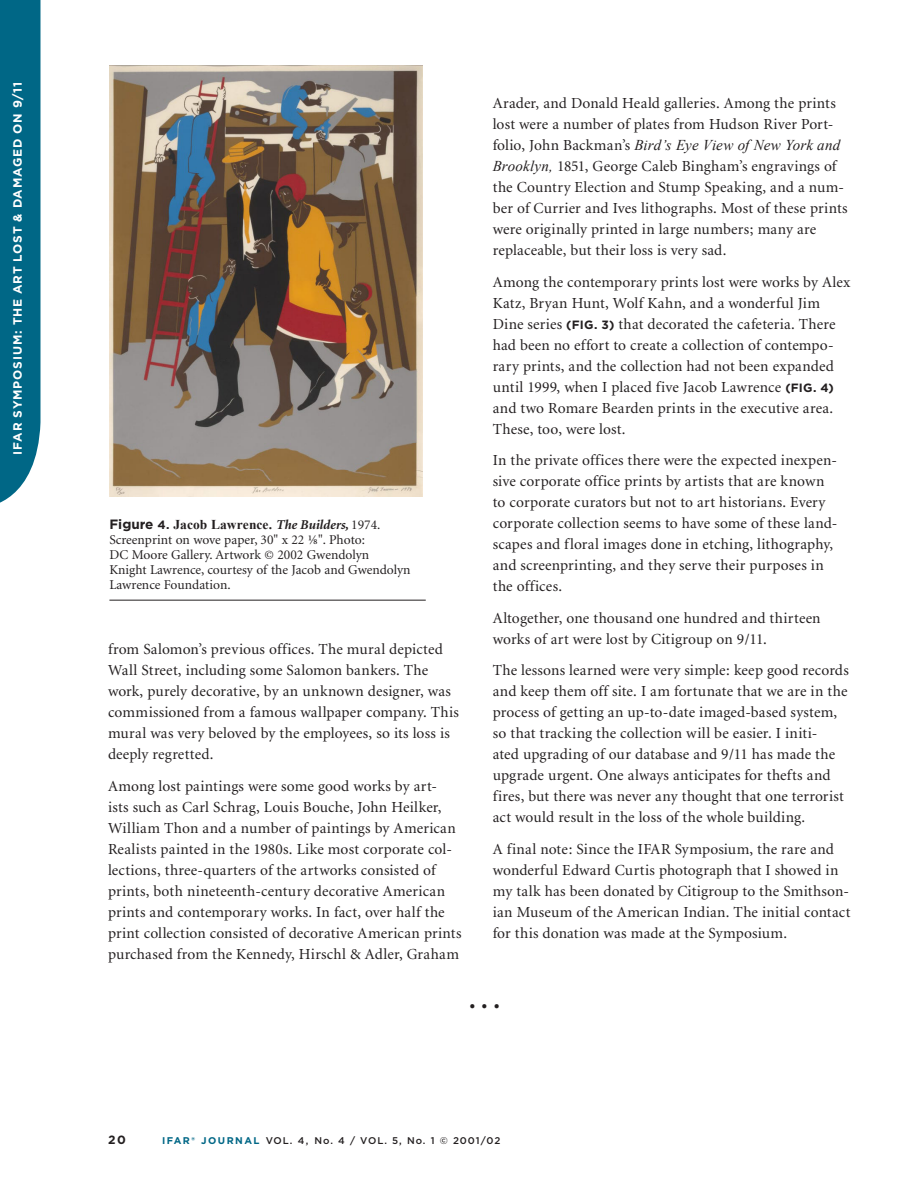
<style>
.page{position:relative;width:918px;height:1188px;background:#fff}
.page>*{position:absolute;margin:0;border:0;box-sizing:border-box;transform-origin:0 0}
.new_3_dots{font:700 27px "Minion";color:#231f20}
.B1{font:15.3px/21px "Minion";letter-spacing:.01em;color:#231f20}
.B1-2{font:italic 15px "Times New Roman";letter-spacing:.005em;color:#231f20}
.t1{font:13.5px/15px "Minion";color:#231f20}
.t2{font:700 12px "Gotham";letter-spacing:.07em;color:#fff}
.t3{font:700 12px "Gotham";color:#231f20}
.t4{font:500 9.75px "Gotham";letter-spacing:.1em;color:#231f20}
.s1{font-family:"Gotham";font-weight:700}
.s2{font-family:"Gotham";font-weight:700;font-size:12px}
.s3{font-family:"Times New Roman";font-weight:700}
.s4{font-weight:700;font-style:italic}
.s5{font-family:"Minion Pro"}
.s6{font-family:"Minion";font-style:normal;font-size:15.3px}
.s7{font-family:"Times New Roman";font-style:italic;font-size:15px}
.s8{font-weight:700;color:#006786}
</style>
<div class="page">
<div style="left:0;top:0;width:41px;height:503px;background:#006786"></div>
<hr style="left:109px;top:600px;width:317px;height:1px;background:#231f20">
<img style="left:109px;top:65px;width:314px;height:431px">
<p class="t2" style="left:10px;top:455px;width:374px;rotate:-90deg">IFAR SYMPOSIUM: THE ART LOST &amp; DAMAGED ON 9/11</p>
<p class="t1" style="left:109px;top:518px;width:303px"><span class="s1">Figure</span> <span class="s2">4.</span> <span class="s3">Jacob Lawrence.</span> <span class="s4">The Builders,</span> 1974.<br>Screenprint on wove paper, 30" x 22 <span class="s5">1/8</span>". Photo:<br>DC Moore Gallery. Artwork © 2002 Gwendolyn<br>Knight Lawrence, courtesy of the Jacob and Gwendolyn Lawrence Foundation.</p>
<p class="B1" style="left:108px;top:639px;width:353px">from Salomon’s previous offices. The mural depicted Wall Street, including some Salomon bankers. The work, purely decorative, by an unknown designer, was commissioned from a famous wallpaper company. This mural was very beloved by the employees, so its loss is deeply regretted.</p>
<p class="B1" style="left:108px;top:776px;width:355px">Among lost paintings were some good works by art&shy;ists such as Carl Schrag, Louis Bouche, John Heilker, William Thon and a number of paintings by American Realists painted in the 1980s. Like most corporate col&shy;lections, three-quarters of the artworks consisted of prints, both nineteenth-century decorative American prints and contemporary works. In fact, over half the print collection consisted of decorative American prints purchased from the Kennedy, Hirschl &amp; Adler, Graham</p>
<p class="B1" style="left:493px;top:93px;width:345px">Arader, and Donald Heald galleries. Among the prints lost were a number of plates from Hudson River Port-</p>
<p class="B1-2" style="left:493px;top:135px;width:349px"><span class="s6">folio, John Backman’s</span> Bird’s Eye View of New York and</p>
<p class="B1" style="left:493px;top:156px;width:356px"><span class="s7">Brooklyn,</span> 1851, George Caleb Bingham’s engravings of the Country Election and Stump Speaking, and a num&shy;ber of Currier and Ives lithographs. Most of these prints were originally printed in large numbers; many are replaceable, but their loss is very sad.</p>
<p class="B1" style="left:493px;top:272px;width:359px">Among the contemporary prints lost were works by Alex Katz, Bryan Hunt, Wolf Kahn, and a wonderful Jim Dine series <span class="s2">(FIG. 3)</span> that decorated the cafeteria. There had been no effort to create a collection of contempo&shy;rary prints, and the collection had not been expanded until 1999, when I placed five Jacob Lawrence <span class="s2">(FIG. 4) </span>and two Romare Bearden prints in the executive area.<br>These, too, were lost.</p>
<p class="B1" style="left:493px;top:450px;width:346px">In the private offices there were the expected inexpen&shy;sive corporate office prints by artists that are known to corporate curators but not to art historians. Every corporate collection seems to have some of these land&shy;scapes and floral images done in etching, lithography, and screenprinting, and they serve their purposes in the offices.</p>
<p class="B1" style="left:493px;top:608px;width:329px">Altogether, one thousand one hundred and thirteen works of art were lost by Citigroup on 9/11.</p>
<p class="B1" style="left:493px;top:660px;width:358px">The lessons learned were very simple: keep good records and keep them off site. I am fortunate that we are in the process of getting an up-to-date imaged-based system, so that tracking the collection will be easier. I initi-<br>ated upgrading of our database and 9/11 has made the upgrade urgent. One always anticipates for thefts and fires, but there was never any thought that one terrorist act would result in the loss of the whole building.</p>
<p class="B1" style="left:493px;top:839px;width:359px">A final note: Since the IFAR Symposium, the rare and wonderful Edward Curtis photograph that I showed in my talk has been donated by Citigroup to the Smithson&shy;ian Museum of the American Indian. The initial contact for this donation was made at the Symposium.</p>
<p class="new_3_dots" style="left:469px;top:985px;width:33px">. . .</p>
<p class="t3" style="left:108px;top:1131px;width:20px">20</p>
<p class="t4" style="left:162px;top:1134px;width:340px"><span class="s8">IFAR® JOURNAL</span> VOL. 4, No. 4 / VOL. 5, No. 1 © 2001/02</p>
</div>
